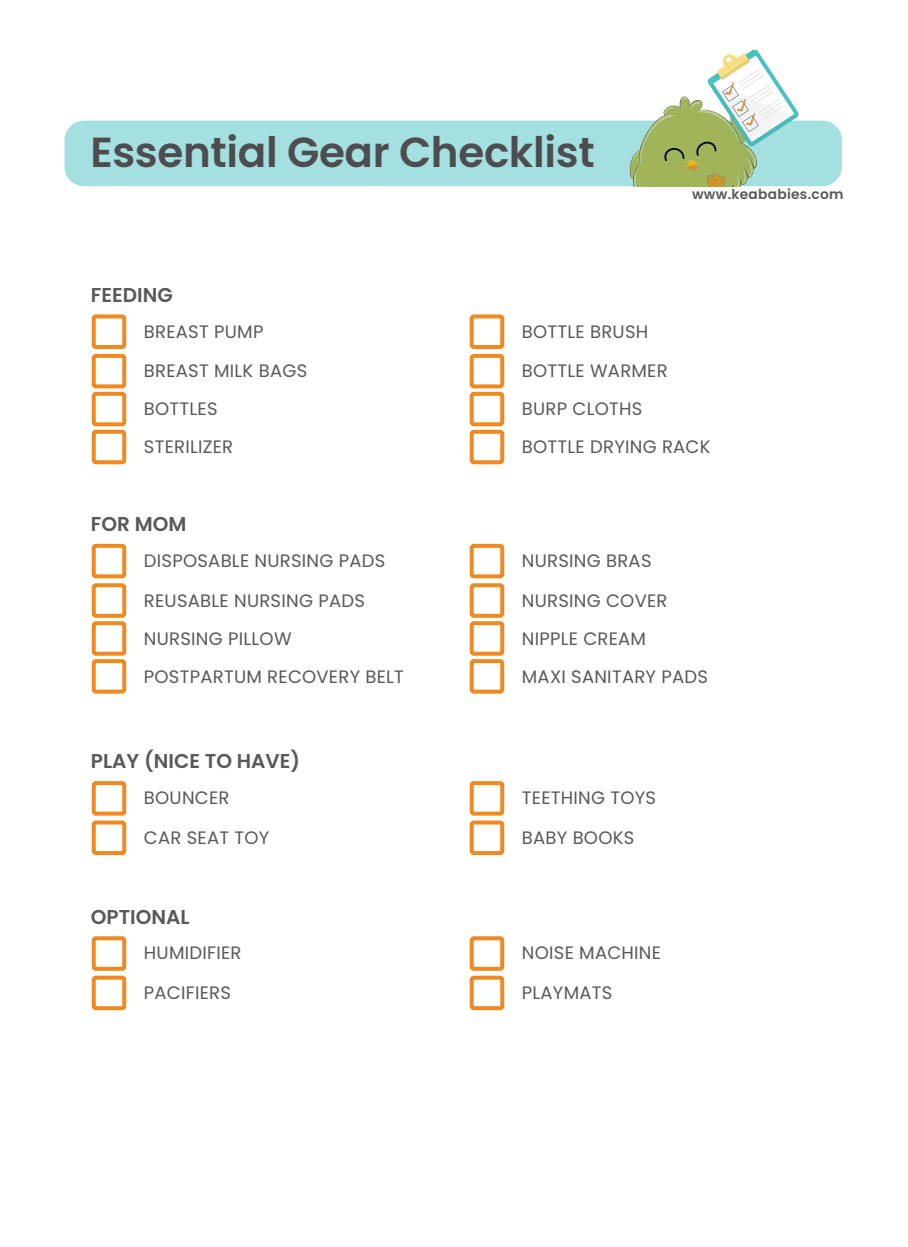
<style>
.page{position:relative;width:908px;height:1247px;background:#fff}
.page>*{position:absolute;margin:0;border:0;box-sizing:border-box;transform-origin:0 0}
.t1{font:600 42px "Poppins";letter-spacing:-.01em;color:#4d4d4f}
.t2{font:600 20px "Poppins";color:#58595b}
.t3{font:18px/38.6px "Poppins";letter-spacing:.015em;color:#58595b}
.t4{font:600 13.8px "Poppins";letter-spacing:.02em;color:#58595b}
</style>
<div class="page">
<div style="left:92px;top:314px;width:34px;height:35px;border:4px solid #ee8a21;border-radius:2px"></div>
<div style="left:92px;top:354px;width:34px;height:34px;border:4px solid #ee8a21;border-radius:2px"></div>
<div style="left:92px;top:392px;width:34px;height:34px;border:4px solid #ee8a21;border-radius:2px"></div>
<div style="left:92px;top:430px;width:34px;height:34px;border:4px solid #ee8a21;border-radius:2px"></div>
<div style="left:92px;top:544px;width:34px;height:34px;border:4px solid #ee8a21;border-radius:2px"></div>
<div style="left:92px;top:583px;width:34px;height:35px;border:4px solid #ee8a21;border-radius:2px"></div>
<div style="left:92px;top:781px;width:34px;height:34px;border:4px solid #ee8a21;border-radius:2px"></div>
<div style="left:92px;top:820px;width:34px;height:35px;border:4px solid #ee8a21;border-radius:2px"></div>
<div style="left:92px;top:936px;width:34px;height:34px;border:4px solid #ee8a21;border-radius:2px"></div>
<div style="left:92px;top:975px;width:34px;height:35px;border:4px solid #ee8a21;border-radius:2px"></div>
<div style="left:92px;top:621px;width:34px;height:34px;border:4px solid #ee8a21;border-radius:2px"></div>
<div style="left:92px;top:659px;width:34px;height:34px;border:4px solid #ee8a21;border-radius:2px"></div>
<div style="left:469px;top:314px;width:35px;height:35px;border:4px solid #ee8a21;border-radius:2px"></div>
<div style="left:469px;top:354px;width:35px;height:34px;border:4px solid #ee8a21;border-radius:2px"></div>
<div style="left:469px;top:392px;width:35px;height:34px;border:4px solid #ee8a21;border-radius:2px"></div>
<div style="left:469px;top:430px;width:35px;height:34px;border:4px solid #ee8a21;border-radius:2px"></div>
<div style="left:469px;top:544px;width:35px;height:34px;border:4px solid #ee8a21;border-radius:2px"></div>
<div style="left:469px;top:583px;width:35px;height:35px;border:4px solid #ee8a21;border-radius:2px"></div>
<div style="left:469px;top:781px;width:35px;height:34px;border:4px solid #ee8a21;border-radius:2px"></div>
<div style="left:469px;top:820px;width:35px;height:35px;border:4px solid #ee8a21;border-radius:2px"></div>
<div style="left:469px;top:936px;width:35px;height:34px;border:4px solid #ee8a21;border-radius:2px"></div>
<div style="left:469px;top:975px;width:35px;height:35px;border:4px solid #ee8a21;border-radius:2px"></div>
<div style="left:469px;top:621px;width:35px;height:34px;border:4px solid #ee8a21;border-radius:2px"></div>
<div style="left:469px;top:659px;width:35px;height:34px;border:4px solid #ee8a21;border-radius:2px"></div>
<div style="left:64px;top:120px;width:777px;height:66px;background:#a5e0e0;border-radius:20px"></div>
<svg style="left:629px;top:50px;width:170px;height:136px"></svg>
<h1 class="t1" style="left:90px;top:128px;width:506px">Essential Gear Checklist</h1>
<p class="t4" style="left:692px;top:186px;width:153px">www.keababies.com</p>
<p class="t2" style="left:91px;top:283px;width:83px">FEEDING</p>
<p class="t3" style="left:144px;top:312px;width:165px">BREAST PUMP<br>BREAST MILK BAGS<br>BOTTLES<br>STERILIZER</p>
<p class="t2" style="left:91px;top:512px;width:97px">FOR MOM</p>
<p class="t3" style="left:144px;top:541px;width:243px">DISPOSABLE NURSING PADS<br>REUSABLE NURSING PADS<br>NURSING PILLOW</p>
<p class="t3" style="left:144px;top:657px;width:262px">POSTPARTUM RECOVERY BELT</p>
<p class="t2" style="left:91px;top:749px;width:211px">PLAY (NICE TO HAVE)</p>
<p class="t3" style="left:144px;top:778px;width:127px;line-height:39.4px">BOUNCER<br>CAR SEAT TOY</p>
<p class="t2" style="left:91px;top:905px;width:100px">OPTIONAL</p>
<p class="t3" style="left:144px;top:933px;width:99px;line-height:39.4px">HUMIDIFIER<br>PACIFIERS</p>
<p class="t3" style="left:522px;top:312px;width:190px">BOTTLE BRUSH<br>BOTTLE WARMER<br>BURP CLOTHS<br>BOTTLE DRYING RACK</p>
<p class="t3" style="left:522px;top:541px;width:147px">NURSING BRAS<br>NURSING COVER<br>NIPPLE CREAM</p>
<p class="t3" style="left:522px;top:657px;width:188px">MAXI SANITARY PADS</p>
<p class="t3" style="left:522px;top:778px;width:136px;line-height:39.4px">TEETHING TOYS<br>BABY BOOKS</p>
<p class="t3" style="left:522px;top:933px;width:141px;line-height:39.4px">NOISE MACHINE<br>PLAYMATS</p>
</div>
